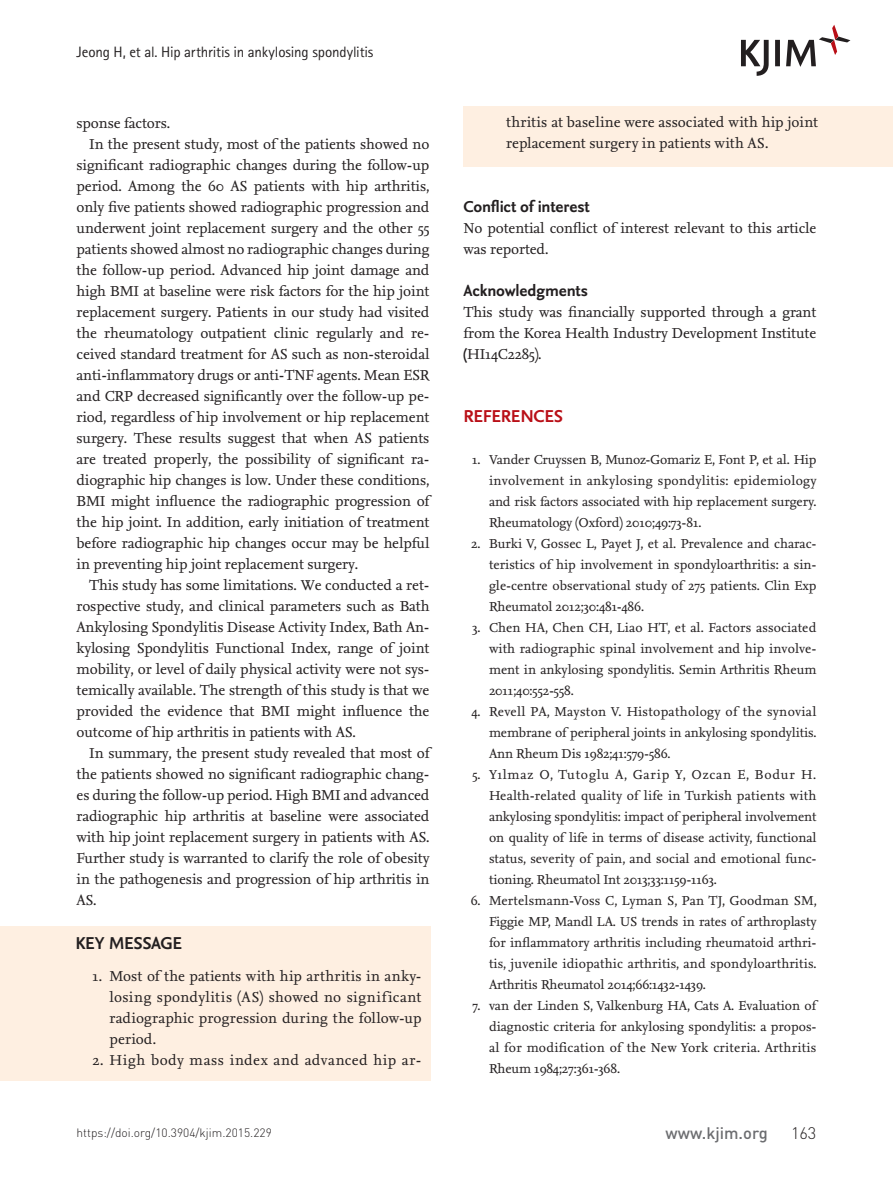
<style>
.page{position:relative;width:893px;height:1191px;background:#fff}
.page>*{position:absolute;margin:0;border:0;box-sizing:border-box;transform-origin:0 0}
.제목1{font:700 18px "Nexus Sans";letter-spacing:-.025em;color:#b90f17}
.키메세지제목{font:700 18px "Nexus Sans";letter-spacing:-.02em;color:#231f20}
.제목2{font:700 16.5px "Nexus Sans";letter-spacing:-.01em;color:#231f20}
.t1{font:500 16.5px "DIN Pro";color:#6c6d70}
.t2{font:300 16.5px "DIN Pro";color:#231f20}
.들였쓰기_본문{font:15px/21px "Nexus Serif";letter-spacing:-.01em;color:#231f20;text-align:justify}
.제목밑본문{font:15px/21px "Nexus Serif";letter-spacing:-.01em;color:#231f20}
.t3{font:15px "Rotis Sans Serif Std";letter-spacing:-.01em;color:#231f20}
.들였쓰기_본문-2{font:15px "Nexus Serif";letter-spacing:.035em;color:#231f20}
.t4{font:13.5px/21px "Nexus Serif";letter-spacing:-.01em;color:#231f20;text-align:justify}
.t5{font:300 12px "DIN Pro";color:#231f20}
.s1{font-weight:700}
</style>
<div class="page">
<svg style="left:741px;top:25px;width:109px;height:51px"></svg>
<div style="left:0;top:926px;width:430px;height:154px;background:#feefe1"></div>
<div style="left:463px;top:106px;width:430px;height:61px;background:#feefe1"></div>
<p class="t3" style="left:77px;top:43px;width:298px">Jeong H, et al. Hip arthritis in ankylosing spondylitis</p>
<p class="제목밑본문" style="left:77px;top:112px;width:95px">sponse factors.</p>
<p class="들였쓰기_본문" style="left:77px;top:133px;width:354px;text-indent:13px">In the present study, most of the patients showed no significant radiographic changes during the follow-up period. Among the 60 AS patients with hip arthritis, only five patients showed radiographic progression and underwent joint replacement surgery and the other 55 patients showed almost no radiographic changes during the follow-up period. Advanced hip joint damage and high BMI at baseline were risk factors for the hip joint replacement surgery. Patients in our study had visited the rheumatology outpatient clinic regularly and re&shy;ceived standard treatment for AS such as non-steroidal anti-inflammatory drugs or anti-TNF agents. Mean ESR and CRP decreased significantly over the follow-up pe&shy;riod, regardless of hip involvement or hip replacement surgery. These results suggest that when AS patients are treated properly, the possibility of significant ra&shy;diographic hip changes is low. Under these conditions, BMI might influence the radiographic progression of the hip joint. In addition, early initiation of treatment before radiographic hip changes occur may be helpful in preventing hip joint replacement surgery.</p>
<p class="들였쓰기_본문" style="left:77px;top:574px;width:354px;text-indent:13px">This study has some limitations. We conducted a ret&shy;rospective study, and clinical parameters such as Bath Ankylosing Spondylitis Disease Activity Index, Bath An&shy;kylosing Spondylitis Functional Index, range of joint mobility, or level of daily physical activity were not sys&shy;temically available. The strength of this study is that we provided the evidence that BMI might influence the outcome of hip arthritis in patients with AS.</p>
<p class="들였쓰기_본문" style="left:77px;top:742px;width:354px;text-indent:13px">In summary, the present study revealed that most of the patients showed no significant radiographic chang&shy;es during the follow-up period. High BMI and advanced radiographic hip arthritis at baseline were associated with hip joint replacement surgery in patients with AS.<br>Further study is warranted to clarify the role of obesity in the pathogenesis and progression of hip arthritis in AS.</p>
<p class="키메세지제목" style="left:75px;top:932px;width:108px">KEY MESSAGE</p>
<p class="들였쓰기_본문" style="left:109px;top:965px;width:314px;text-indent:-17px">1. Most of the patients with hip arthritis in anky&shy;losing spondylitis (AS) showed no significant radiographic progression during the follow-up period.</p>
<p class="들였쓰기_본문-2" style="left:92px;top:1050px;width:331px">2. High body mass index and advanced hip ar-</p>
<p class="들였쓰기_본문" style="left:506px;top:112px;width:314px">thritis at baseline were associated with hip joint replacement surgery in patients with AS.</p>
<p class="제목2" style="left:463px;top:196px;width:128px">Conflict of interest</p>
<p class="제목밑본문" style="left:463px;top:217px;width:354px">No potential conflict of interest relevant to this article was reported.</p>
<p class="제목2" style="left:463px;top:280px;width:126px">Acknowledgments</p>
<p class="제목밑본문" style="left:463px;top:301px;width:354px;text-align:justify">This study was financially supported through a grant from the Korea Health Industry Development Institute <span class="s1">(</span>HI14C2285).</p>
<p class="제목1" style="left:463px;top:404px;width:101px">REFERENCES</p>
<p class="t4" style="left:489px;top:448px;width:329px;text-indent:-17px">1. Vander Cruyssen B, Munoz-Gomariz E, Font P, et al. Hip involvement in ankylosing spondylitis: epidemiology and risk factors associated with hip replacement surgery.<br>Rheumatology (Oxford) 2010;49:73-81.</p>
<p class="t4" style="left:489px;top:532px;width:329px;text-indent:-18px">2. Burki V, Gossec L, Payet J, et al. Prevalence and charac&shy;teristics of hip involvement in spondyloarthritis: a sin&shy;gle-centre observational study of 275 patients. Clin Exp Rheumatol 2012;30:481-486.</p>
<p class="t4" style="left:489px;top:616px;width:329px;text-indent:-17px">3. Chen HA, Chen CH, Liao HT, et al. Factors associated with radiographic spinal involvement and hip involve&shy;ment in ankylosing spondylitis. Semin Arthritis Rheum 2011;40:552-558.</p>
<p class="t4" style="left:489px;top:700px;width:329px;text-indent:-18px">4. Revell PA, Mayston V. Histopathology of the synovial membrane of peripheral joints in ankylosing spondylitis.<br>Ann Rheum Dis 1982;41:579-586.</p>
<p class="t4" style="left:489px;top:763px;width:329px;text-indent:-17px">5. Yılmaz O, Tutoglu A, Garip Y, Ozcan E, Bodur H.<br>Health-related quality of life in Turkish patients with ankylosing spondylitis: impact of peripheral involvement on quality of life in terms of disease activity, functional status, severity of pain, and social and emotional func&shy;tioning. Rheumatol Int 2013;33:1159-1163.</p>
<p class="t4" style="left:489px;top:889px;width:329px;text-indent:-18px">6. Mertelsmann-Voss C, Lyman S, Pan TJ, Goodman SM, Figgie MP, Mandl LA. US trends in rates of arthroplasty for inflammatory arthritis including rheumatoid arthri&shy;tis, juvenile idiopathic arthritis, and spondyloarthritis.<br>Arthritis Rheumatol 2014;66:1432-1439.</p>
<p class="t4" style="left:489px;top:994px;width:329px;text-indent:-17px">7. van der Linden S, Valkenburg HA, Cats A. Evaluation of diagnostic criteria for ankylosing spondylitis: a propos&shy;al for modification of the New York criteria. Arthritis Rheum 1984;27:361-368.</p>
<p class="t5" style="left:77px;top:1124px;width:197px">https://doi.org/10.3904/kjim.2015.229</p>
<p class="t1" style="left:666px;top:1121px;width:104px">www.kjim.org</p>
<p class="t2" style="left:791px;top:1121px;width:27px">163</p>
</div>
